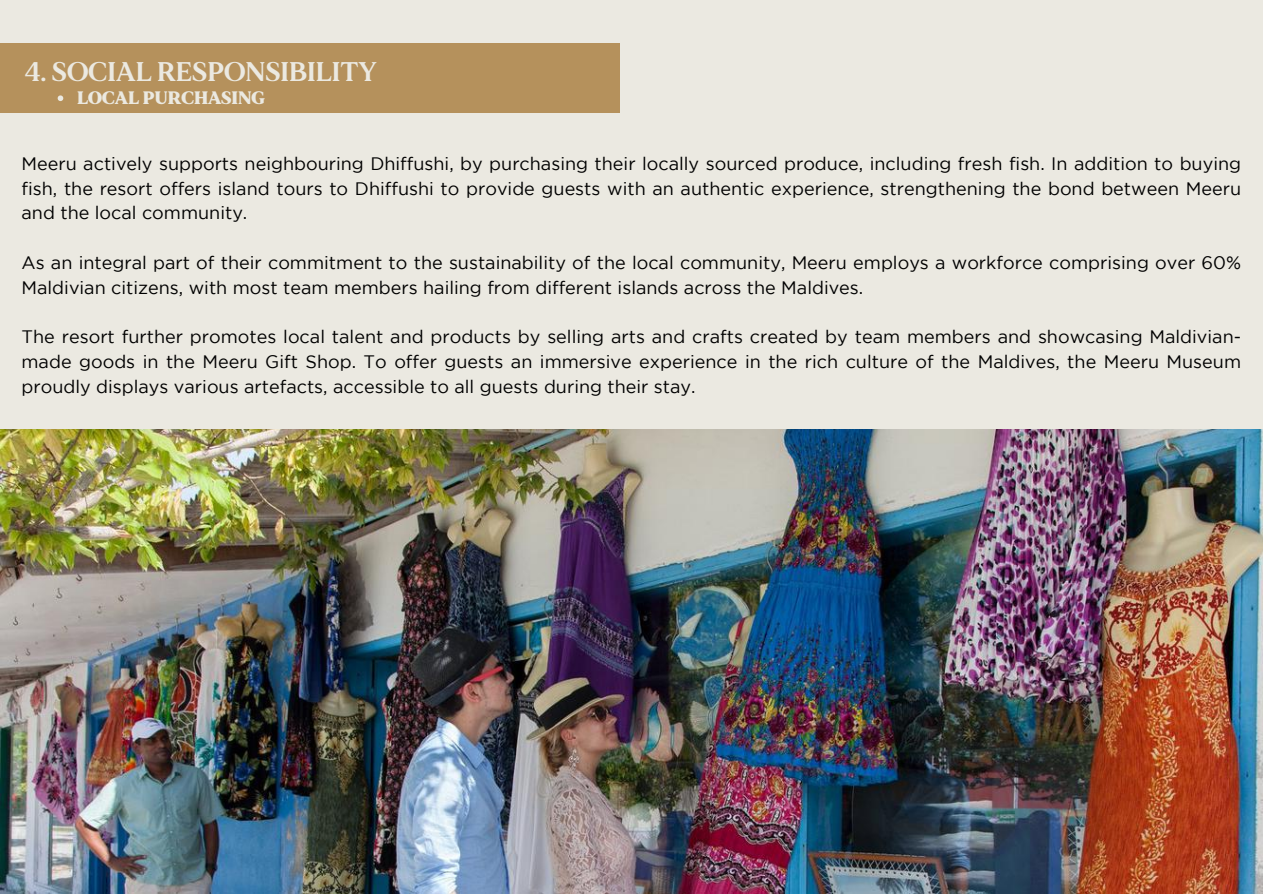
<style>
.page{position:relative;width:1263px;height:894px;background:#fff}
.page>*{position:absolute;margin:0;border:0;box-sizing:border-box;transform-origin:0 0}
.t1{font:700 27px "MADE Mirage";color:#ebe9e1}
.t2{font:18px/24.8px "Gotham";color:#000;text-align:justify}
.t3{font:900 18px "MADE Mirage";color:#ebe9e1}
</style>
<div class="page">
<div style="left:0;top:0;width:1263px;height:893px;background:#ebe9e1"></div>
<div style="left:0;top:43px;width:619px;height:70px;background:#b5915c"></div>
<img style="left:0;top:429px;width:1263px;height:463px">
<svg style="left:58px;top:95px;width:5px;height:6px"></svg>
<h1 class="t1" style="left:25px;top:55px;width:353px">4. SOCIAL RESPONSIBILITY</h1>
<p class="t3" style="left:77px;top:87px;width:189px">LOCAL PURCHASING</p>
<p class="t2" style="left:22px;top:152px;width:1221px">Meeru actively supports neighbouring Dhiffushi, by purchasing their locally sourced produce, including fresh fish. In addition to buying fish, the resort offers island tours to Dhiffushi to provide guests with an authentic experience, strengthening the bond between Meeru and the local community.</p>
<p class="t2" style="left:22px;top:251px;width:1221px">As an integral part of their commitment to the sustainability of the local community, Meeru employs a workforce comprising over 60%<br>Maldivian citizens, with most team members hailing from different islands across the Maldives.</p>
<p class="t2" style="left:22px;top:325px;width:1221px">The resort further promotes local talent and products by selling arts and crafts created by team members and showcasing Maldivian&shy;made goods in the Meeru Gift Shop. To offer guests an immersive experience in the rich culture of the Maldives, the Meeru Museum proudly displays various artefacts, accessible to all guests during their stay.</p>
</div>
